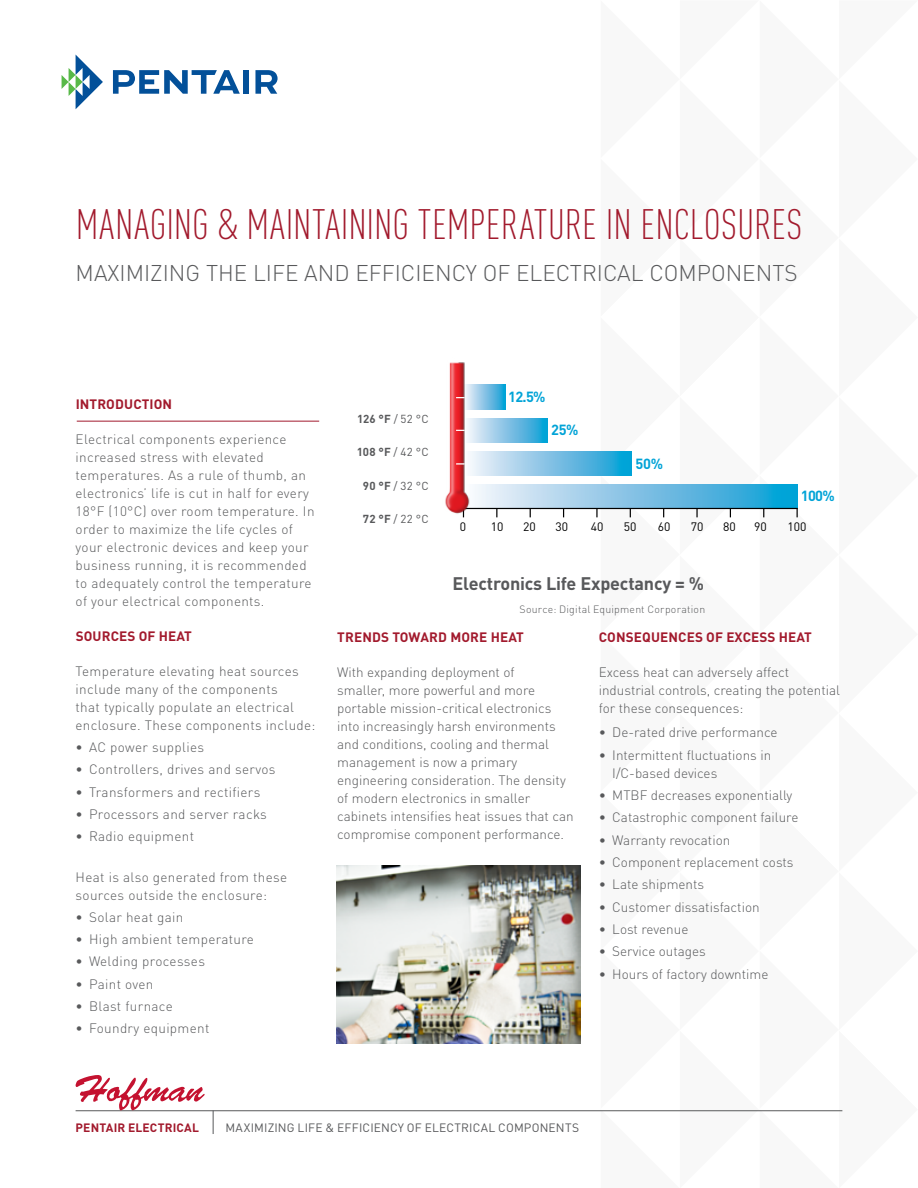
<style>
.page{position:relative;width:918px;height:1188px;background:#fff}
.page>*{position:absolute;margin:0;border:0;box-sizing:border-box;transform-origin:0 0}
.t1{font:300 condensed 42px "DIN Pro";color:#a21a2d}
.t2{font:300 22.5px "DIN Pro";color:#58595b}
.t3{font:700 18px "DIN Pro";letter-spacing:-.01em;color:#58595b}
.t4{font:700 14.55px "DIN Pro";letter-spacing:-.05em;color:#00a3d7}
.t5{font:300 13.5px/18px "DIN Pro";letter-spacing:.025em;color:#58595b}
.t6{font:300 13.5px/18px "DIN Pro";color:#58595b}
.t7{font:700 13.5px "DIN Pro";letter-spacing:.01em;color:#a21a2d}
.t8{font:12.15px "DIN Pro";color:#000}
.t9{font:12px "DIN Pro";letter-spacing:.015em;color:#58595b}
.t10{font:700 12px "DIN Pro";letter-spacing:.015em;color:#a21a2d}
.t11{font:700 11.55px "DIN Pro";letter-spacing:.005em;color:#58595b}
.t12{font:11.55px "DIN Pro";color:#58595b}
.t13{font:300 10.5px "DIN Pro";letter-spacing:.02em;color:#58595b}
.s1{font-weight:400}
.s2{font-weight:700}
</style>
<div class="page">
<svg style="left:62px;top:55px;width:41px;height:54px"></svg>
<svg style="left:113px;top:70px;width:127px;height:24px"></svg>
<div style="left:244px;top:70px;width:5px;height:24px;background:#035099"></div>
<svg style="left:255px;top:70px;width:23px;height:24px"></svg>
<hr style="left:76px;top:1110px;width:766px;height:1px;background:#58595b">
<svg style="left:213px;top:1111px;width:1px;height:23px"></svg>
<svg style="left:76px;top:1075px;width:129px;height:36px"></svg>
<hr style="left:77px;top:421px;width:242px;height:1px;background:#a21a2d">
<img style="left:337px;top:866px;width:244px;height:177px">
<svg style="left:495px;top:485px;width:101px;height:23px;background:#c0dbee"></svg>
<svg style="left:495px;top:418px;width:53px;height:25px"></svg>
<svg style="left:495px;top:385px;width:11px;height:24px"></svg>
<svg style="left:596px;top:451px;width:247px;height:661px"></svg>
<hr style="left:461px;top:508px;width:337px;height:1px;background:#000">
<svg style="left:495px;top:451px;width:136px;height:24px;background:#6dbde2"></svg>
<img style="left:445px;top:362px;width:50px;height:156px">
<svg style="left:456px;top:463px;width:9px;height:2px"></svg>
<h1 class="t1" style="left:76px;top:195px;width:728px">MANAGING &amp; MAINTAINING TEMPERATURE IN ENCLOSURES</h1>
<h2 class="t2" style="left:76px;top:255px;width:724px">MAXIMIZING THE LIFE AND EFFICIENCY OF ELECTRICAL COMPONENTS</h2>
<p class="t7" style="left:76px;top:393px;width:98px">INTRODUCTION</p>
<p class="t5" style="left:76px;top:429px;width:240px">Electrical components experience increased stress with elevated temperatures. As a rule of thumb, an electronics’ life is cut in half for every 18°F (10°C) over room temperature. In order to maximize the life cycles of your electronic devices and keep your business running, it is recommended to adequately control the temperature of your electrical components.</p>
<p class="t7" style="left:76px;top:625px;width:18px">SOURC</p>
<p class="t7" style="left:119px;top:625px;width:74px">ES OF HEAT</p>
<p class="t5" style="left:76px;top:661px;width:241px">Temperature elevating heat sources include many of the components<br>that typically populate an electrical enclosure. These components include:</p>
<p class="t5" style="left:76px;top:737px;width:130px">• AC power supplies</p>
<p class="t5" style="left:76px;top:759px;width:201px">• Controllers, drives and servos</p>
<p class="t5" style="left:76px;top:782px;width:186px">• Transformers and rectifiers</p>
<p class="t5" style="left:76px;top:804px;width:193px">• Processors and server racks</p>
<p class="t5" style="left:76px;top:826px;width:120px">• Radio equipment</p>
<p class="t5" style="left:76px;top:866px;width:213px">Heat is also generated from these sources outside the enclosure:</p>
<p class="t5" style="left:76px;top:907px;width:109px">• Solar heat gain</p>
<p class="t5" style="left:76px;top:929px;width:180px">• High ambient temperature</p>
<p class="t5" style="left:76px;top:951px;width:131px">• Welding processes</p>
<p class="t5" style="left:76px;top:974px;width:79px">• Paint oven</p>
<p class="t5" style="left:76px;top:996px;width:99px">• Blast furnace</p>
<p class="t5" style="left:76px;top:1018px;width:135px">• Foundry equipment</p>
<p class="t11" style="left:357px;top:409px;width:73px">126 °F <span class="s1">/ 52 °C</span></p>
<p class="t11" style="left:357px;top:442px;width:73px">108 °F <span class="s1">/ 42 °C</span></p>
<p class="t12" style="left:363px;top:476px;width:67px"><span class="s2">90 °F</span> / 32 °C</p>
<p class="t12" style="left:363px;top:510px;width:67px"><span class="s2">72 °F</span> / 22 °C</p>
<p class="t4" style="left:508px;top:384px;width:39px">12.5%</p>
<p class="t4" style="left:551px;top:418px;width:29px">25%</p>
<p class="t4" style="left:636px;top:452px;width:29px">50%</p>
<p class="t4" style="left:801px;top:484px;width:35px">100%</p>
<p class="t8" style="left:460px;top:518px;width:8px">0</p>
<p class="t8" style="left:491px;top:518px;width:14px">10</p>
<p class="t8" style="left:523px;top:518px;width:14px">20</p>
<p class="t8" style="left:556px;top:518px;width:14px">30</p>
<p class="t8" style="left:591px;top:518px;width:14px">40</p>
<p class="t8" style="left:624px;top:518px;width:14px">50</p>
<p class="t8" style="left:658px;top:518px;width:14px">60</p>
<p class="t8" style="left:691px;top:518px;width:14px">70</p>
<p class="t8" style="left:723px;top:518px;width:14px">80</p>
<p class="t8" style="left:754px;top:518px;width:14px">90</p>
<p class="t8" style="left:788px;top:518px;width:20px">100</p>
<h3 class="t3" style="left:453px;top:569px;width:253px">ELECTRONICS LIFE EXPECTANCY = %</h3>
<p class="t13" style="left:519px;top:601px;width:187px">Source: Digital Equipment Corporation</p>
<p class="t7" style="left:337px;top:626px;width:163px">TRENDS TOWARD MORE HEA</p>
<p class="t7" style="left:516px;top:626px;width:9px">T</p>
<p class="t6" style="left:337px;top:662px;width:238px">With expanding deployment of<br>smaller, more powerful and more portable mission-critical electronics into increasingly harsh environments and conditions, cooling and thermal management is now a primary engineering consideration. The density of modern electronics in smaller cabinets intensifies heat issues that can compromise component performance.</p>
<p class="t7" style="left:599px;top:626px;width:10px">CON</p>
<p class="t7" style="left:626px;top:626px;width:185px">SEQUENCES OF EXCESS HEAT</p>
<p class="t6" style="left:599px;top:662px;width:243px">Excess heat can adversely affect industrial controls, creating the potential for these consequences:</p>
<p class="t6" style="left:599px;top:722px;width:180px">• De-rated drive performance</p>
<p class="t6" style="left:612px;top:745px;width:160px;text-indent:-14px">• Intermittent fluctuations in<br>I/C-based devices</p>
<p class="t6" style="left:599px;top:785px;width:195px">• MTBF decreases exponentially</p>
<p class="t6" style="left:599px;top:807px;width:201px">• Catastrophic component failure</p>
<p class="t6" style="left:599px;top:830px;width:133px">• Warranty revocation</p>
<p class="t6" style="left:599px;top:852px;width:196px">• Component replacement costs</p>
<p class="t6" style="left:599px;top:874px;width:107px">• Late shipments</p>
<p class="t6" style="left:599px;top:897px;width:162px">• Customer dissatisfaction</p>
<p class="t6" style="left:599px;top:919px;width:91px">• Lost revenue</p>
<p class="t6" style="left:599px;top:941px;width:109px">• Service outages</p>
<p class="t6" style="left:599px;top:963px;width:171px">• Hours of factory downtime</p>
<p class="t10" style="left:76px;top:1118px;width:125px">PENTAIR ELECTRICAL</p>
<p class="t9" style="left:225px;top:1119px;width:355px">MAXIMIZING LIFE &amp; EFFICIENCY OF ELECTRICAL COMPONENTS</p>
</div>
